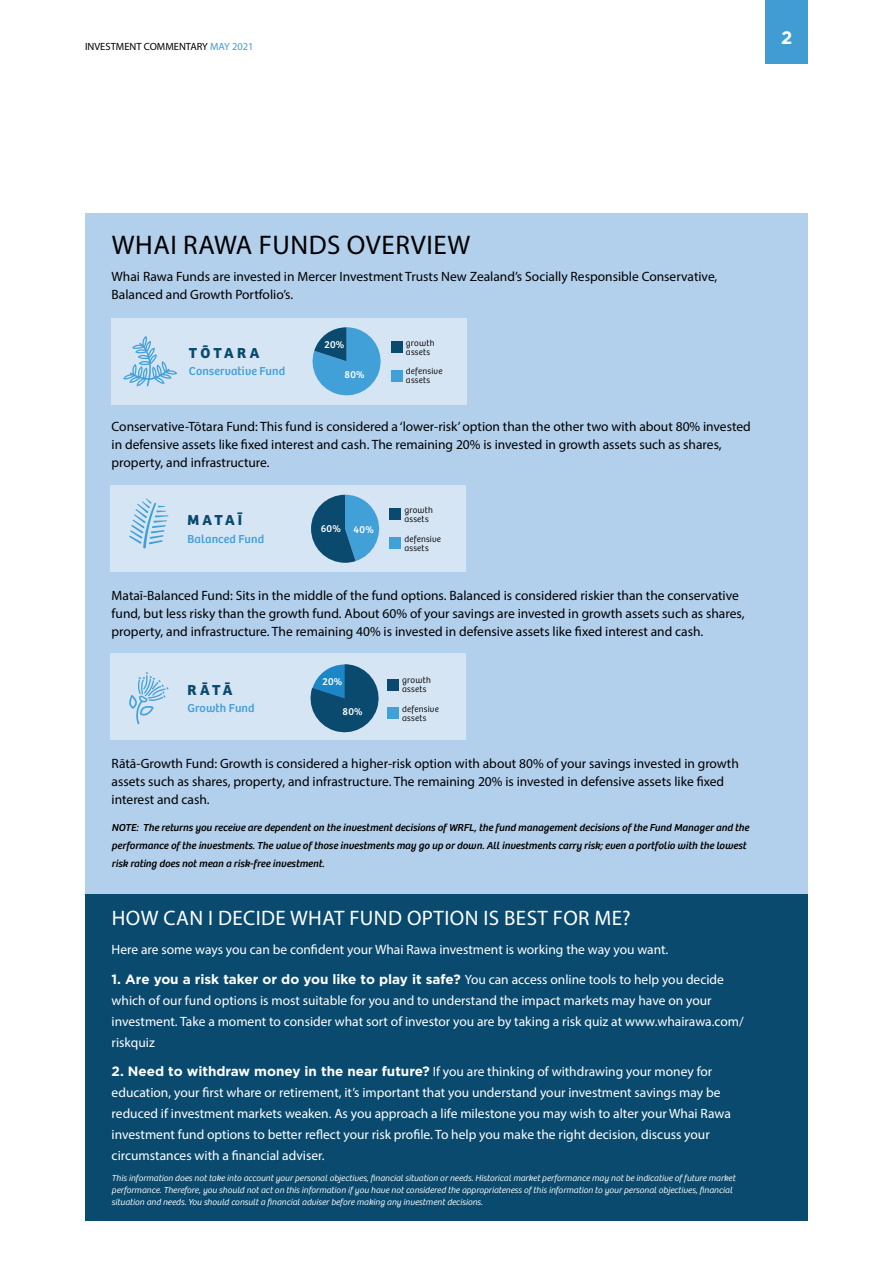
<style>
.page{position:relative;width:893px;height:1263px;background:#fff}
.page>*{position:absolute;margin:0;border:0;box-sizing:border-box;transform-origin:0 0}
.t1{font:27px "Myriad Pro";letter-spacing:.02em;color:#000}
.t2{font:21px "Myriad Pro";letter-spacing:.02em;color:#fff}
.t3{font:700 18px "Gotham";color:#fff}
.t4{font:700 15px "Bree";letter-spacing:.205em;color:#094a6e}
.t5{font:13.5px/18px "Myriad Pro";color:#000}
.t6{font:13.5px/21px "Myriad Pro";color:#fff}
.t7{font:700 13.5px "Gotham";color:#fff}
.t8{font:12px "Bree";letter-spacing:.01em;color:#42a0d9}
.t9{font:italic 10.5px/18px "Bree";color:#000}
.t10{font:10.5px "Myriad Pro";color:#000}
.t11{font:10.5px "Bree";letter-spacing:.02em;color:#fff}
.t12{font:italic 300 9px/12px "Bree";color:#fff}
.t13{font:300 9px/9px "Bree";letter-spacing:.025em;color:#000}
.s1{color:#419cd4}
.s2{font-family:"Myriad Pro";font-weight:400}
.s3{font-family:"Gotham";font-weight:700}
</style>
<div class="page">
<div style="left:85px;top:213px;width:723px;height:1007px;background:#b2cfeb"></div>
<div style="left:765px;top:0;width:43px;height:64px;background:#419cd4"></div>
<div style="left:110px;top:654px;width:356px;height:86px;background:#d5e5f4"></div>
<div style="left:387px;top:679px;width:12px;height:12px;background:#094a6e"></div>
<div style="left:387px;top:707px;width:12px;height:12px;background:#42a0d9"></div>
<svg style="left:129px;top:672px;width:39px;height:52px"></svg>
<svg style="left:310px;top:664px;width:69px;height:69px"></svg>
<div style="left:110px;top:486px;width:356px;height:86px;background:#d5e5f4"></div>
<div style="left:389px;top:508px;width:12px;height:12px;background:#094a6e"></div>
<div style="left:389px;top:537px;width:12px;height:12px;background:#42a0d9"></div>
<svg style="left:311px;top:495px;width:69px;height:68px"></svg>
<svg style="left:129px;top:498px;width:39px;height:51px"></svg>
<div style="left:112px;top:318px;width:355px;height:86px;background:#d5e5f4"></div>
<div style="left:391px;top:341px;width:12px;height:12px;background:#094a6e"></div>
<div style="left:391px;top:370px;width:12px;height:12px;background:#42a0d9"></div>
<svg style="left:312px;top:327px;width:69px;height:69px"></svg>
<svg style="left:123px;top:336px;width:54px;height:50px"></svg>
<div style="left:85px;top:894px;width:723px;height:326px;background:#094a6e"></div>
<p class="t10" style="left:85px;top:40px;width:170px">INVESTMENT COMMENTARY <span class="s1">MAY 2021</span></p>
<h3 class="t3" style="left:781px;top:26px;width:13px">2</h3>
<h1 class="t1" style="left:112px;top:228px;width:360px">WHAI RAWA FUNDS OVERVIEW</h1>
<p class="t5" style="left:112px;top:267px;width:607px">Whai Rawa Funds are invested in Mercer Investment Trusts New Zealand’s Socially Responsible Conservative,<br>Balanced and Growth Portfolio’s.</p>
<p class="t4" style="left:189px;top:344px;width:72px">TŌTARA</p>
<p class="t8" style="left:189px;top:364px;width:98px">Conservative Fund</p>
<p class="t11" style="left:324px;top:338px;width:21px">20%</p>
<p class="t11" style="left:345px;top:368px;width:22px">80%</p>
<p class="t13" style="left:406px;top:338px;width:30px">growth assets</p>
<p class="t13" style="left:406px;top:367px;width:38px">defensive assets</p>
<p class="t5" style="left:112px;top:417px;width:641px">Conservative-Tōtara Fund: This fund is considered a ‘lower-risk’ option than the other two with about 80% invested in defensive assets like fixed interest and cash. The remaining 20% is invested in growth assets such as shares, property, and infrastructure.</p>
<p class="t4" style="left:187px;top:511px;width:56px">MATAĪ</p>
<p class="t8" style="left:187px;top:532px;width:78px">Balanced Fund</p>
<p class="t11" style="left:321px;top:523px;width:55px">60% 40%</p>
<p class="t13" style="left:404px;top:506px;width:30px">growth assets</p>
<p class="t13" style="left:404px;top:534px;width:38px">defensive assets</p>
<p class="t5" style="left:112px;top:586px;width:634px">Mataī-Balanced Fund: Sits in the middle of the fund options. Balanced is considered riskier than the conservative fund, but less risky than the growth fund. About 60% of your savings are invested in growth assets such as shares, property, and infrastructure. The remaining 40% is invested in defensive assets like fixed interest and cash.</p>
<p class="t4" style="left:187px;top:681px;width:47px">RĀTĀ</p>
<p class="t8" style="left:187px;top:701px;width:69px">Growth Fund</p>
<p class="t11" style="left:322px;top:675px;width:21px">20%</p>
<p class="t11" style="left:343px;top:705px;width:22px">80%</p>
<p class="t13" style="left:402px;top:676px;width:30px">growth assets</p>
<p class="t13" style="left:402px;top:705px;width:38px">defensive assets</p>
<p class="t5" style="left:112px;top:754px;width:629px">Rātā-Growth Fund: Growth is considered a higher-risk option with about 80% of your savings invested in growth assets such as shares, property, and infrastructure. The remaining 20% is invested in defensive assets like fixed interest and cash.</p>
<p class="t9" style="left:112px;top:818px;width:639px">NOTE: The returns you receive are dependent on the investment decisions of WRFL, the fund management decisions of the Fund Manager and the performance of the investments. The value of those investments may go up or down. All investments carry risk; even a portfolio with the lowest risk rating does not mean a risk-free investment.</p>
<h2 class="t2" style="left:112px;top:905px;width:520px">HOW CAN I DECIDE WHAT FUND OPTION IS BEST FOR ME?</h2>
<p class="t6" style="left:112px;top:939px;width:558px">Here are some ways you can be confident your Whai Rawa investment is working the way you want.</p>
<p class="t7" style="left:112px;top:970px;width:614px">1. Are you a risk taker or do you like to play it safe? <span class="s2">You can access online tools to help you decide</span></p>
<p class="t6" style="left:112px;top:989px;width:634px">which of our fund options is most suitable for you and to understand the impact markets may have on your investment. Take a moment to consider what sort of investor you are by taking a risk quiz at www.whairawa.com/ riskquiz</p>
<p class="t6" style="left:112px;top:1061px;width:621px"><span class="s3">2. Need to withdraw money in the near future?</span> If you are thinking of withdrawing your money for education, your first whare or retirement, it’s important that you understand your investment savings may be reduced if investment markets weaken. As you approach a life milestone you may wish to alter your Whai Rawa investment fund options to better reflect your risk profile. To help you make the right decision, discuss your circumstances with a financial adviser.</p>
<p class="t12" style="left:112px;top:1172px;width:625px">This information does not take into account your personal objectives, financial situation or needs. Historical market performance may not be indicative of future market performance. Therefore, you should not act on this information if you have not considered the appropriateness of this information to your personal objectives, financial situation and needs. You should consult a financial adviser before making any investment decisions.</p>
</div>
